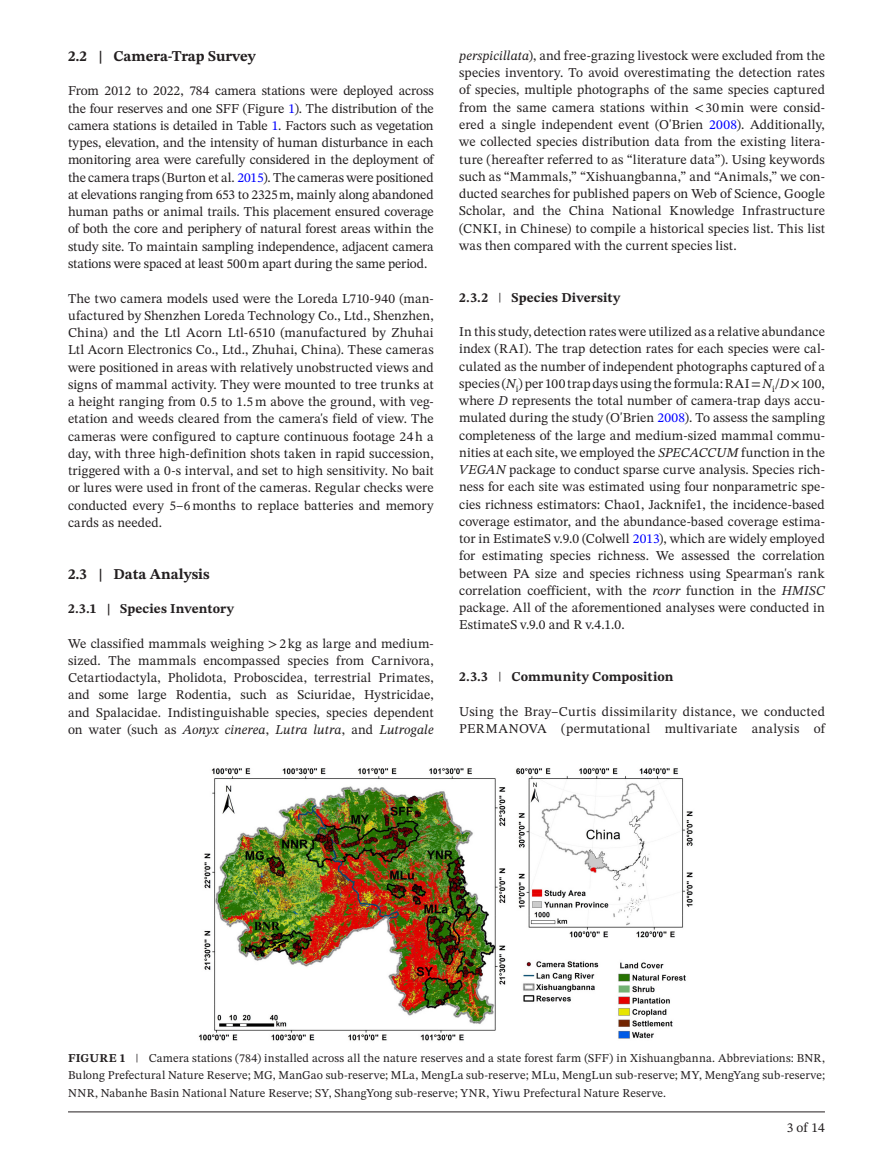
<style>
.page{position:relative;width:893px;height:1174px;background:#fff}
.page>*{position:absolute;margin:0;border:0;box-sizing:border-box;transform-origin:0 0}
.t1{font:700 15px "STIX Two Text";color:#231f20}
.t2{font:13.5px/17.2px "STIX Two Text";letter-spacing:.01em;color:#231f20;text-align:justify}
.t3{font:700 13.5px "STIX Two Text";letter-spacing:.01em;color:#231f20}
.t4{font:12px/17.2px "STIX Two Text";letter-spacing:.01em;color:#231f20;text-align:justify}
.s1{color:#00f}
.s2{font-style:italic}
.s3{font-weight:400}
.s4{font-weight:700}
</style>
<div class="page">
<hr style="left:68px;top:1111px;width:757px;height:1px;background:#231f20">
<img style="left:198px;top:768px;width:495px;height:273px">
<p class="t1" style="left:68px;top:45px;width:189px">2.2 | Camera-Trap Survey</p>
<p class="t2" style="left:68px;top:82px;width:367px">From 2012 to 2022, 784 camera stations were deployed across the four reserves and one SFF (Figure <span class="s1">1</span>). The distribution of the camera stations is detailed in Table <span class="s1">1</span>. Factors such as vegetation types, elevation, and the intensity of human disturbance in each monitoring area were carefully considered in the deployment of the camera traps (Burton et al. <span class="s1">2015</span>). The cameras were positioned at elevations ranging from 653 to 2325m, mainly along abandoned human paths or animal trails. This placement ensured coverage of both the core and periphery of natural forest areas within the study site. To maintain sampling independence, adjacent camera stations were spaced at least 500m apart during the same period.</p>
<p class="t2" style="left:68px;top:289px;width:367px">The two camera models used were the Loreda L710-940 (man&shy;ufactured by Shenzhen Loreda Technology Co., Ltd., Shenzhen, China) and the Ltl Acorn Ltl-6510 (manufactured by Zhuhai Ltl Acorn Electronics Co., Ltd., Zhuhai, China). These cameras were positioned in areas with relatively unobstructed views and signs of mammal activity. They were mounted to tree trunks at a height ranging from 0.5 to 1.5m above the ground, with veg&shy;etation and weeds cleared from the camera's field of view. The cameras were configured to capture continuous footage 24h a day, with three high-definition shots taken in rapid succession, triggered with a 0-s interval, and set to high sensitivity. No bait or lures were used in front of the cameras. Regular checks were conducted every 5–6months to replace batteries and memory cards as needed.</p>
<p class="t1" style="left:68px;top:563px;width:143px">2.3 | Data Analysis</p>
<p class="t3" style="left:68px;top:599px;width:167px">2.3.1 | Species Inventory</p>
<p class="t2" style="left:68px;top:634px;width:367px">We classified mammals weighing &gt;2kg as large and medium&shy;sized. The mammals encompassed species from Carnivora, Cetartiodactyla, Pholidota, Proboscidea, terrestrial Primates, and some large Rodentia, such as Sciuridae, Hystricidae, and Spalacidae. Indistinguishable species, species dependent on water (such as <span class="s2">Aonyx cinerea</span>, <span class="s2">Lutra lutra</span>, and <span class="s2">Lutrogale</span></p>
<p class="t2" style="left:459px;top:47px;width:367px"><span class="s2">perspicillata</span>), and free-grazing livestock were excluded from the species inventory. To avoid overestimating the detection rates of species, multiple photographs of the same species captured from the same camera stations within &lt;30min were consid&shy;ered a single independent event (O'Brien <span class="s1">2008</span>). Additionally, we collected species distribution data from the existing litera&shy;ture (hereafter referred to as “literature data”). Using keywords such as “Mammals,” “Xishuangbanna,” and “Animals,” we con&shy;ducted searches for published papers on Web of Science, Google Scholar, and the China National Knowledge Infrastructure (CNKI, in Chinese) to compile a historical species list. This list was then compared with the current species list.</p>
<p class="t3" style="left:459px;top:287px;width:163px">2.3.2 <span class="s3">|</span> Species Diversity</p>
<p class="t2" style="left:459px;top:323px;width:367px">In this study, detection rates were utilized as a relative abundance index (RAI). The trap detection rates for each species were cal&shy;culated as the number of independent photographs captured of a species (<span class="s2">N</span><sub>i</sub>) per 100 trap days using the formula: RAI=<span class="s2">N</span><sub>i</sub>/<span class="s2">D</span>×100, where <span class="s2">D</span> represents the total number of camera-trap days accu&shy;mulated during the study (O'Brien <span class="s1">2008</span>). To assess the sampling completeness of the large and medium-sized mammal commu&shy;nities at each site, we employed the <span class="s2">SPECACCUM</span> function in the <span class="s2">VEGAN</span> package to conduct sparse curve analysis. Species rich&shy;ness for each site was estimated using four nonparametric spe&shy;cies richness estimators: Chao1, Jacknife1, the incidence-based coverage estimator, and the abundance-based coverage estima&shy;tor in EstimateS v.9.0 (Colwell <span class="s1">2013</span>), which are widely employed for estimating species richness. We assessed the correlation between PA size and species richness using Spearman's rank correlation coefficient, with the <span class="s2">rcorr</span> function in the <span class="s2">HMISC </span>package. All of the aforementioned analyses were conducted in EstimateS v.9.0 and R v.4.1.0.</p>
<p class="t3" style="left:459px;top:667px;width:216px">2.3.3 <span class="s3">|</span> Community Composition</p>
<p class="t2" style="left:459px;top:702px;width:367px">Using the Bray–Curtis dissimilarity distance, we conducted<br>PERMANOVA (permutational multivariate analysis of</p>
<p class="t4" style="left:68px;top:1049px;width:758px"><span class="s4">FIGURE 1</span> | Camera stations (784) installed across all the nature reserves and a state forest farm (SFF) in Xishuangbanna. Abbreviations: BNR, Bulong Prefectural Nature Reserve; MG, ManGao sub-reserve; MLa, MengLa sub-reserve; MLu, MengLun sub-reserve; MY, MengYang sub-reserve; NNR, Nabanhe Basin National Nature Reserve; SY, ShangYong sub-reserve; YNR, Yiwu Prefectural Nature Reserve.</p>
<p class="t2" style="left:787px;top:1119px;width:40px">3 of 14</p>
</div>
